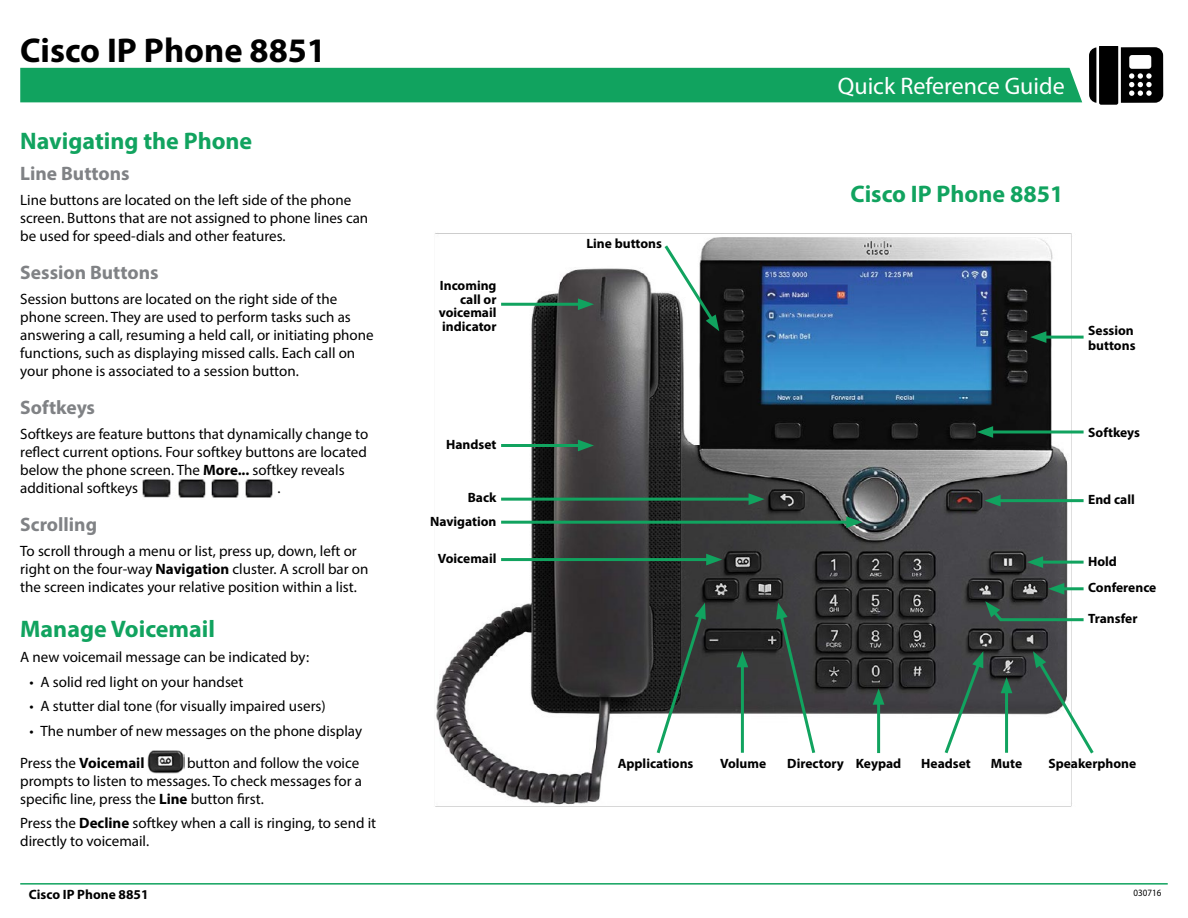
<style>
.page{position:relative;width:1188px;height:918px;background:#fff}
.page>*{position:absolute;margin:0;border:0;box-sizing:border-box;transform-origin:0 0}
.t1{font:700 34.5px "Myriad Pro";color:#000}
.t2{font:700 24px "Myriad Pro";color:#11a35f}
.t3{font:24px "Myriad Pro";color:#fff}
.t4{font:700 19.5px "Myriad Pro";color:#808285}
.t5{font:15px/18px "Myriad Pro";color:#000}
.t6{font:700 15px "Myriad Pro";color:#000}
.t7{font:700 13.5px/13.5px "Myriad Pro";color:#000;text-align:right}
.t8{font:9.75px "Myriad Pro";color:#000;scale:.93 1}
.s1{font-weight:700}
.s2{font-weight:400}
</style>
<div class="page">
<img style="left:435px;top:233px;width:643px;height:574px">
<hr style="left:1005px;top:688px;width:3px;height:65px;background:#11a35f">
<svg style="left:1001px;top:677px;width:11px;height:16px"></svg>
<hr style="left:877px;top:699px;width:3px;height:54px;background:#11a35f">
<svg style="left:873px;top:689px;width:11px;height:16px"></svg>
<hr style="left:741px;top:662px;width:3px;height:91px;background:#11a35f">
<svg style="left:737px;top:651px;width:11px;height:16px"></svg>
<svg style="left:776px;top:603px;width:41px;height:153px"></svg>
<svg style="left:654px;top:603px;width:52px;height:154px"></svg>
<svg style="left:942px;top:651px;width:42px;height:106px"></svg>
<svg style="left:1033px;top:651px;width:61px;height:106px"></svg>
<svg style="left:993px;top:430px;width:91px;height:4px"></svg>
<svg style="left:977px;top:426px;width:16px;height:12px"></svg>
<hr style="left:1041px;top:336px;width:43px;height:3px;background:#11a35f">
<svg style="left:1030px;top:331px;width:16px;height:12px"></svg>
<hr style="left:995px;top:499px;width:89px;height:3px;background:#11a35f">
<svg style="left:985px;top:495px;width:16px;height:11px"></svg>
<hr style="left:501px;top:444px;width:83px;height:3px;background:#11a35f">
<svg style="left:578px;top:440px;width:16px;height:11px"></svg>
<hr style="left:501px;top:498px;width:253px;height:3px;background:#11a35f">
<svg style="left:749px;top:493px;width:16px;height:12px"></svg>
<hr style="left:501px;top:521px;width:351px;height:3px;background:#11a35f">
<svg style="left:846px;top:516px;width:16px;height:12px"></svg>
<hr style="left:501px;top:558px;width:211px;height:3px;background:#11a35f">
<svg style="left:706px;top:554px;width:16px;height:11px"></svg>
<hr style="left:1037px;top:561px;width:47px;height:3px;background:#11a35f">
<svg style="left:1027px;top:556px;width:16px;height:12px"></svg>
<hr style="left:1059px;top:587px;width:25px;height:3px;background:#11a35f">
<svg style="left:1048px;top:583px;width:16px;height:12px"></svg>
<svg style="left:985px;top:601px;width:99px;height:22px;background:#576f66"></svg>
<hr style="left:501px;top:303px;width:83px;height:3px;background:#11a35f">
<svg style="left:578px;top:298px;width:16px;height:12px"></svg>
<svg style="left:662px;top:242px;width:57px;height:89px"></svg>
<hr style="left:20px;top:883px;width:1148px;height:2px;background:#11a35f">
<div style="left:20px;top:68px;width:1062px;height:34px;background:#11a35f"></div>
<svg style="left:1089px;top:46px;width:74px;height:59px"></svg>
<img style="left:142px;top:479px;width:131px;height:19px">
<img style="left:147px;top:751px;width:38px;height:22px">
<h1 class="t1" style="left:20px;top:28px;width:307px">Cisco IP Phone 8851</h1>
<h2 class="t2" style="left:20px;top:125px;width:234px">Navigating the Phone</h2>
<h3 class="t4" style="left:20px;top:161px;width:111px">Line Buttons</h3>
<p class="t5" style="left:20px;top:191px;width:350px">Line buttons are located on the left side of the phone screen. Buttons that are not assigned to phone lines can be used for speed-dials and other features.</p>
<h3 class="t4" style="left:20px;top:260px;width:140px">Session Buttons</h3>
<p class="t5" style="left:20px;top:290px;width:355px">Session buttons are located on the right side of the phone screen. They are used to perform tasks such as answering a call, resuming a held call, or initiating phone functions, such as displaying missed calls. Each call on your phone is associated to a session button.</p>
<p class="t4" style="left:20px;top:395px;width:76px">Softkeys</p>
<p class="t5" style="left:20px;top:425px;width:350px">Softkeys are feature buttons that dynamically change to reflect current options. Four softkey buttons are located below the phone screen. The <span class="s1">More...</span> softkey reveals additional softkeys</p>
<p class="t5" style="left:278px;top:479px;width:5px">.</p>
<h3 class="t4" style="left:20px;top:512px;width:78px">Scrolling</h3>
<p class="t5" style="left:20px;top:542px;width:350px">To scroll through a menu or list, press up, down, left or right on the four-way <span class="s1">Navigation</span> cluster. A scroll bar on the screen indicates your relative position within a list.</p>
<h2 class="t2" style="left:20px;top:613px;width:196px">Manage Voicemail</h2>
<p class="t5" style="left:20px;top:648px;width:290px">A new voicemail message can be indicated by:</p>
<p class="t5" style="left:30px;top:672px;width:215px">• A solid red light on your handset</p>
<p class="t5" style="left:30px;top:697px;width:298px">• A stutter dial tone (for visually impaired users)</p>
<p class="t5" style="left:30px;top:722px;width:334px">• The number of new messages on the phone display</p>
<p class="t6" style="left:20px;top:753px;width:126px"><span class="s2">Press the</span> Voicemail</p>
<p class="t5" style="left:20px;top:753px;width:343px;text-indent:167px">button and follow the voice prompts to listen to messages. To check messages for a specific line, press the <span class="s1">Line</span> button first.</p>
<p class="t5" style="left:20px;top:814px;width:357px">Press the <span class="s1">Decline</span> softkey when a call is ringing, to send it directly to voicemail.</p>
<p class="t7" style="left:29px;top:887px;width:121px">Cisco IP Phone 8851</p>
<p class="t7" style="left:439px;top:279px;width:59px">Incoming call or voicemail indicator</p>
<p class="t7" style="left:446px;top:437px;width:52px">Handset</p>
<p class="t7" style="left:430px;top:486px;width:68px;line-height:23.1px">Back<br>Navigation</p>
<p class="t7" style="left:438px;top:551px;width:60px">Voicemail</p>
<h2 class="t3" style="left:838px;top:71px;width:228px">Quick Reference Guide</h2>
<p class="t7" style="left:586px;top:236px;width:77px">Line buttons</p>
<h2 class="t2" style="left:851px;top:178px;width:214px">Cisco IP Phone 8851</h2>
<p class="t7" style="left:1088px;top:323px;width:49px;line-height:15px;text-align:left">Session buttons</p>
<p class="t7" style="left:1088px;top:425px;width:53px">Softkeys</p>
<p class="t7" style="left:1088px;top:492px;width:48px">End call</p>
<p class="t7" style="left:1088px;top:547px;width:70px;line-height:26.7px;text-align:left">Hold<br>Conference</p>
<p class="t7" style="left:1088px;top:611px;width:51px">Transfer</p>
<p class="t7" style="left:618px;top:756px;width:77px">Applications</p>
<p class="t7" style="left:720px;top:756px;width:48px">Volume</p>
<p class="t7" style="left:921px;top:756px;width:51px">Headset</p>
<p class="t7" style="left:991px;top:756px;width:33px">Mute</p>
<p class="t7" style="left:787px;top:756px;width:116px">Directory Keypad</p>
<p class="t7" style="left:1048px;top:757px;width:89px">Speakerphone</p>
<p class="t8" style="left:1134px;top:887px;width:31px">030716</p>
</div>
